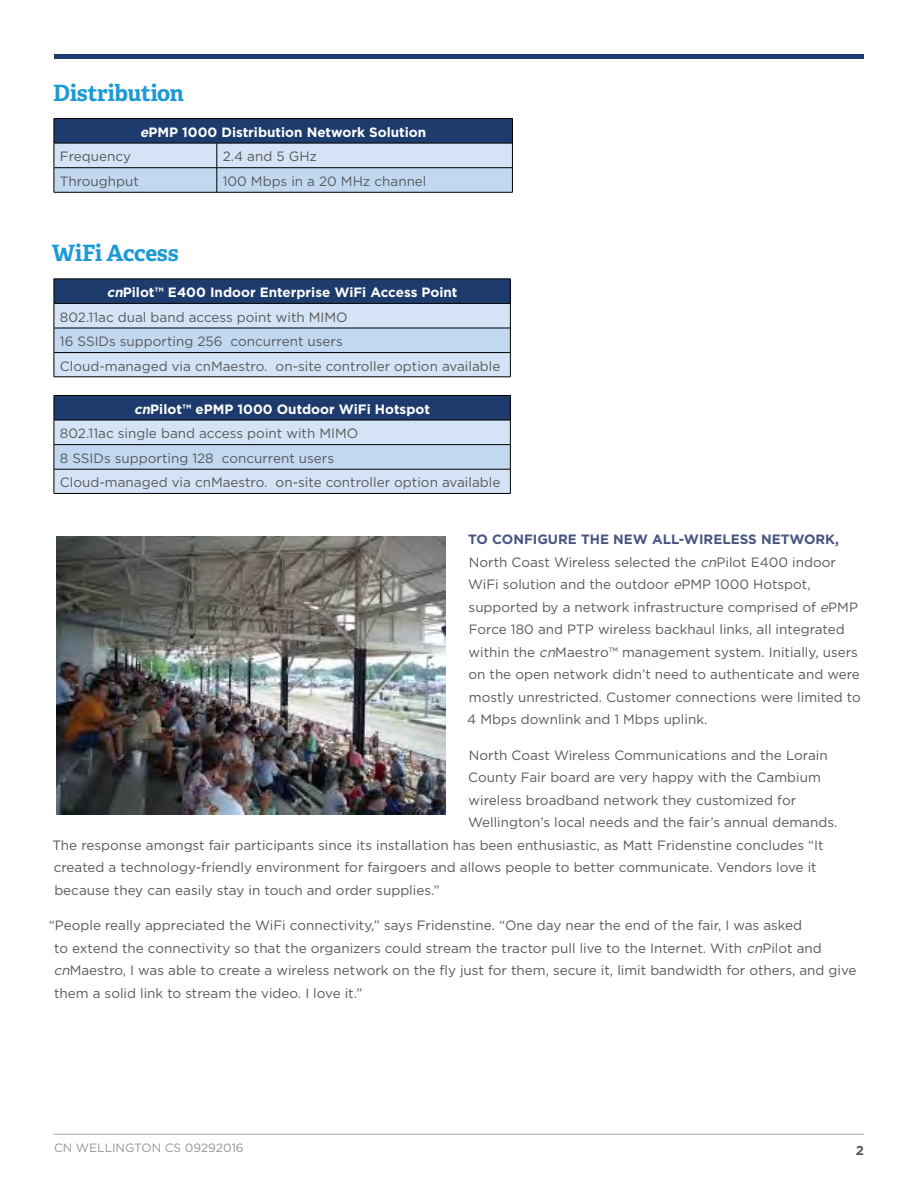
<style>
.page{position:relative;width:918px;height:1188px;background:#fff}
.page>*{position:absolute;margin:0;border:0;box-sizing:border-box;transform-origin:0 0}
.t1{font:700 22.5px "Adelle";letter-spacing:-.015em;color:#1c9ad6}
.t2{font:13.5px/22.5px "Gotham";color:#58595b}
.t3{font:700 13.5px "Gotham";color:#fff}
.t4{font:700 13.05px "Gotham";color:#58595b}
.t5{font:12px "Gotham";color:#939598}
.s1{font-style:italic}
.s2{font-weight:700;font-style:italic;color:#fff}
.s3{font-weight:700;color:#fff}
.s4{font-weight:700;color:#475580}
</style>
<div class="page">
<hr style="left:54px;top:1134px;width:810px;height:1px;background:#a7a9ac">
<hr style="left:54px;top:54px;width:810px;height:4px;background:#1d3c6d">
<img style="left:57px;top:537px;width:388px;height:278px">
<hr style="left:54px;top:493px;width:457px;height:1px;background:#000">
<hr style="left:54px;top:395px;width:457px;height:1px;background:#000">
<svg style="left:54px;top:396px;width:457px;height:97px;background:#9bb0ca"></svg>
<hr style="left:54px;top:377px;width:457px;height:1px;background:#000">
<svg style="left:54px;top:279px;width:457px;height:98px;background:#9aaec8"></svg>
<hr style="left:54px;top:192px;width:163px;height:1px;background:#000">
<hr style="left:217px;top:192px;width:296px;height:1px;background:#000">
<hr style="left:54px;top:118px;width:163px;height:1px;background:#000">
<hr style="left:217px;top:118px;width:296px;height:1px;background:#000">
<svg style="left:54px;top:119px;width:459px;height:73px;background:#8ba1be"></svg>
<h1 class="t1" style="left:53px;top:79px;width:132px">Distribution</h1>
<p class="t3" style="left:140px;top:125px;width:288px"><span class="s1">e</span>PM P 1000 Distribution Network Solution</p>
<p class="t2" style="left:60px;top:145px;width:73px">Frequency</p>
<p class="t2" style="left:223px;top:145px;width:96px">2.4 and 5 GHz</p>
<p class="t2" style="left:60px;top:170px;width:81px">Throughput</p>
<p class="t2" style="left:223px;top:170px;width:205px">100 Mbps in a 20 MHz channel</p>
<h1 class="t1" style="left:52px;top:238px;width:128px">WiFi Access</h1>
<p class="t2" style="left:60px;top:280px;width:442px;line-height:24.5px;text-indent:47px"><span class="s2">cn</span><span class="s3">Pilot™ E400 I ndoor Enterprise WiFi Access Point </span>802.11ac dual band access point with MIMO<br>16 SSIDs supporting 256 concurrent users<br>Cloud-managed via cnMaestro. on-site controller option available</p>
<p class="t2" style="left:60px;top:397px;width:442px;line-height:24.5px;text-indent:74px"><span class="s2">cn</span><span class="s3">Pilot™ ePM P 1000 Outdoor WiFi Hotspot<br></span>802.11ac single band access point with MIMO<br>8 SSIDs supporting 128 concurrent users<br>Cloud-managed via cnMaestro. on-site controller option available</p>
<p class="t2" style="left:467px;top:528px;width:395px"><span class="s4">To configure the new all-wireless network, </span>North Coast Wireless selected the <span class="s1">cn</span>Pilot E400 indoor WiFi solution and the outdoor <span class="s1">e</span>PMP 1000 Hotspot, supported by a network infrastructure comprised of <span class="s1">e</span>PMP Force 180 and PTP wireless backhaul links, all integrated within the <span class="s1">cn</span>Maestro™ management system. Initially, users on the open network didn’t need to authenticate and were mostly unrestricted. Customer connections were limited to 4 Mbps downlink and 1 Mbps uplink.</p>
<p class="t2" style="left:469px;top:744px;width:360px">North Coast Wireless Communications and the Lorain</p>
<p class="t2" style="left:468px;top:766px;width:354px">County Fair board are very happy with the Cambium</p>
<p class="t2" style="left:469px;top:789px;width:329px">wireless broadband network they customized for</p>
<p class="t2" style="left:468px;top:811px;width:371px">Wellington’s local needs and the fair’s annual demands.</p>
<p class="t2" style="left:52px;top:834px;width:773px">The response amongst fair participants since its installation has been enthusiastic, as Matt Fridenstine concludes “It</p>
<p class="t2" style="left:54px;top:856px;width:764px">created a technology-friendly environment for fairgoers and allows people to better communicate. Vendors love it</p>
<p class="t2" style="left:54px;top:879px;width:387px">because they can easily stay in touch and order supplies.”</p>
<p class="t2" style="left:54px;top:914px;width:804px;text-indent:-5px">“People really appreciated the WiFi connectivity,” says Fridenstine. “One day near the end of the fair, I was asked<br>to extend the connectivity so that the organizers could stream the tractor pull live to the Internet. With <span class="s1">cn</span>Pilot and <span class="s1">cn</span>Maestro, I was able to create a wireless network on the fly just for them, secure it, limit bandwidth for others, and give them a solid link to stream the video. I love it.”</p>
<p class="t5" style="left:54px;top:1141px;width:191px">CN WELLINGTON CS 09292016</p>
<p class="t4" style="left:856px;top:1143px;width:10px">2</p>
</div>
